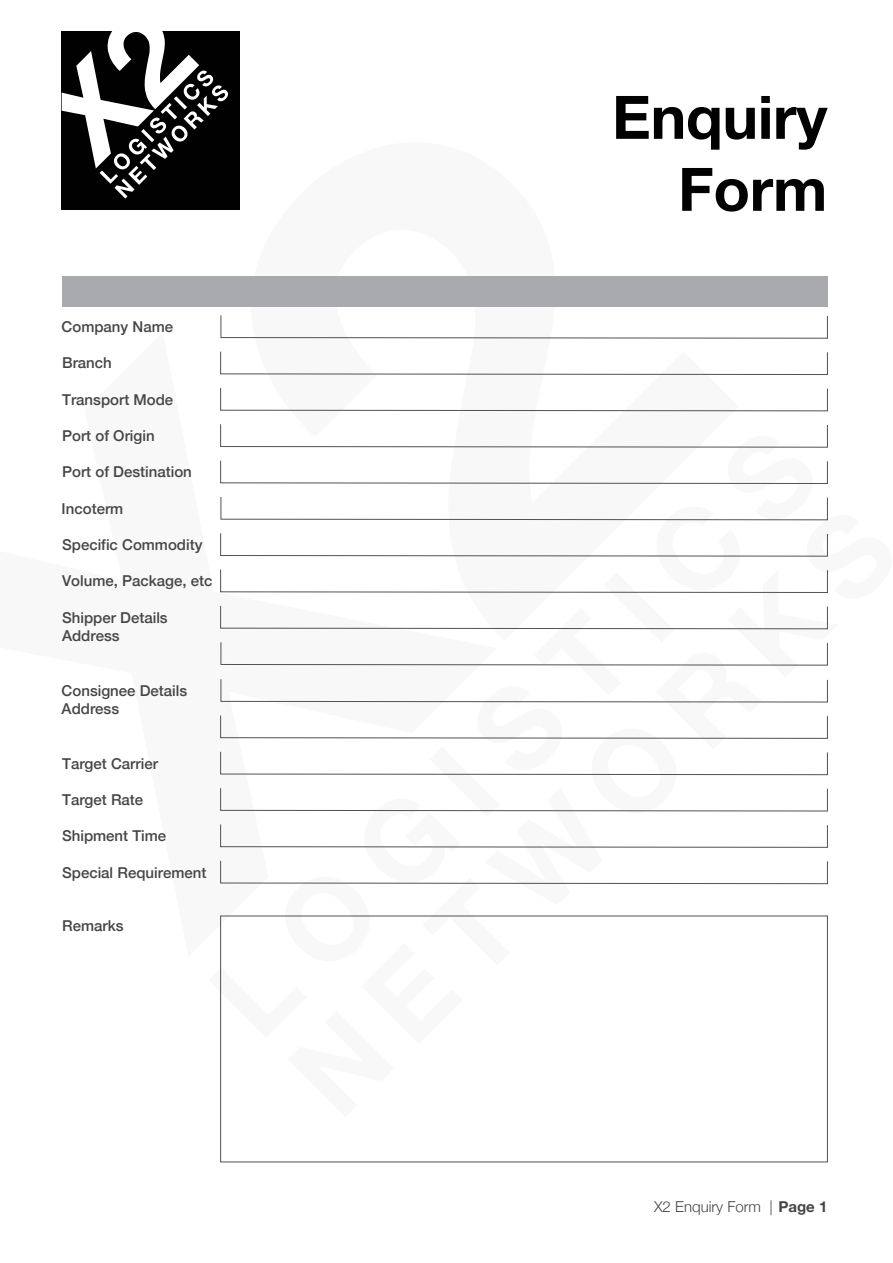
<style>
.page{position:relative;width:893px;height:1263px;background:#fff}
.page>*{position:absolute;margin:0;border:0;box-sizing:border-box;transform-origin:0 0}
.t1{font:700 60px/72px "Helvetica Neue";letter-spacing:-.005em;color:#010101;text-align:right}
.t2{font:500 15px/18px "Helvetica Neue";color:#464647}
.t3{font:300 15px "Helvetica Neue";color:#454547}
.s1{font-weight:700}
</style>
<div class="page">
<svg style="left:220px;top:315px;width:608px;height:24px"></svg>
<svg style="left:220px;top:351px;width:608px;height:24px"></svg>
<svg style="left:220px;top:388px;width:608px;height:24px"></svg>
<svg style="left:220px;top:424px;width:608px;height:693px"></svg>
<div style="left:62px;top:276px;width:765px;height:30px;background:#a8aaad"></div>
<div style="left:62px;top:32px;width:178px;height:178px;background:#010101"></div>
<svg style="left:62px;top:32px;width:166px;height:167px"></svg>
<p class="t2" style="left:62px;top:317px;width:113px">Company Name</p>
<p class="t2" style="left:62px;top:353px;width:51px">Branch</p>
<p class="t2" style="left:62px;top:389px;width:113px">Transport Mode</p>
<p class="t2" style="left:62px;top:426px;width:94px">Port of Origin</p>
<p class="t2" style="left:62px;top:462px;width:131px">Port of Destination</p>
<p class="t2" style="left:62px;top:498px;width:63px">Incoterm</p>
<p class="t2" style="left:62px;top:535px;width:142px">Specific Commodity</p>
<p class="t2" style="left:62px;top:571px;width:152px">Volume, Package, etc</p>
<p class="t2" style="left:62px;top:607px;width:107px">Shipper Details<br>Address</p>
<p class="t2" style="left:62px;top:680px;width:127px">Consignee Details<br>Address</p>
<p class="t2" style="left:62px;top:753px;width:97px">Target Carrier</p>
<p class="t2" style="left:62px;top:789px;width:83px">Target Rate</p>
<p class="t2" style="left:62px;top:826px;width:106px">Shipment Time</p>
<p class="t2" style="left:62px;top:862px;width:146px">Special Requirement</p>
<p class="t2" style="left:62px;top:916px;width:63px">Remarks</p>
<h1 class="t1" style="left:612px;top:83px;width:217px">Enquiry<br>Form</h1>
<p class="t3" style="left:654px;top:1195px;width:175px">X2 Enquiry Form | <span class="s1">Page 1</span></p>
</div>
